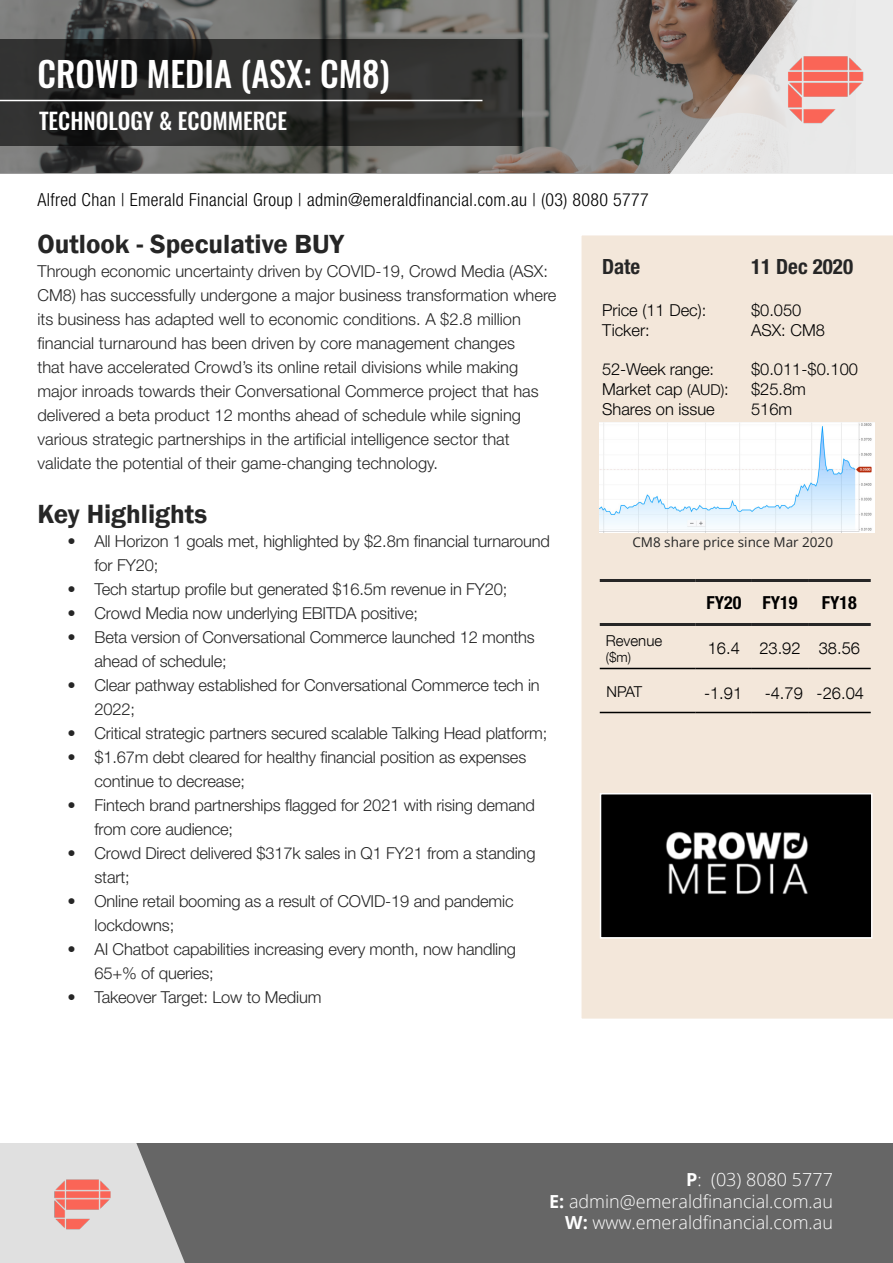
<style>
.page{position:relative;width:893px;height:1263px;background:#fff}
.page>*{position:absolute;margin:0;border:0;box-sizing:border-box;transform-origin:0 0}
.t1{font:500 34.5px "Oswald";color:#fff}
.t2{font:600 27px "Franklin Gothic";color:#262626}
.t3{font:500 22.5px "Oswald";color:#fff}
.t4{font:700 condensed 21px "Helvetica Neue LT Std";color:#262626}
.t5{font:300 condensed 18px "Helvetica Neue LT Std";letter-spacing:.02em;color:#000}
.t6{font:300 18px "Open Sans";color:#fff}
.t7{font:700 condensed 18px "Helvetica Neue LT Std";color:#000}
.t8{font:300 16.5px/24px "Helvetica Neue LT Std";letter-spacing:-.01em;color:#262626}
.t9{font:300 16.5px "Helvetica Neue LT Std";color:#000}
.t10{font:300 16.5px "Helvetica Neue";color:#000}
.t11{font:300 15px "Helvetica Neue";color:#000}
.t12{font:13.5px "Open Sans";color:#262626}
.t13{font:300 13.5px "Helvetica Neue";color:#000}
.s1{font-size:15px}
.s2{font-weight:700}
</style>
<div class="page">
<svg style="left:0;top:0;width:649px;height:174px;background:#73726f"></svg>
<svg style="left:0;top:39px;width:521px;height:106px;background:#2b2c2b"></svg>
<svg style="left:649px;top:0;width:244px;height:174px;background:#91857e"></svg>
<img style="left:743px;top:8px;width:150px;height:164px">
<hr style="left:0;top:100px;width:482px;height:1px;background:#fff">
<div style="left:581px;top:235px;width:312px;height:784px;background:#f3e7da"></div>
<hr style="left:600px;top:668px;width:96px;height:1px;background:#000">
<hr style="left:696px;top:668px;width:56px;height:1px;background:#000">
<hr style="left:752px;top:668px;width:56px;height:1px;background:#000">
<hr style="left:808px;top:668px;width:63px;height:1px;background:#000">
<hr style="left:600px;top:712px;width:96px;height:1px;background:#000">
<hr style="left:696px;top:712px;width:56px;height:1px;background:#000">
<hr style="left:752px;top:712px;width:56px;height:1px;background:#000">
<hr style="left:808px;top:712px;width:63px;height:1px;background:#000">
<hr style="left:600px;top:579px;width:96px;height:3px;background:#262626">
<hr style="left:696px;top:579px;width:56px;height:3px;background:#262626">
<hr style="left:752px;top:579px;width:56px;height:3px;background:#262626">
<hr style="left:808px;top:579px;width:63px;height:3px;background:#262626">
<hr style="left:600px;top:623px;width:96px;height:3px;background:#262626">
<hr style="left:696px;top:623px;width:56px;height:3px;background:#262626">
<hr style="left:752px;top:623px;width:56px;height:3px;background:#262626">
<hr style="left:808px;top:623px;width:63px;height:3px;background:#262626">
<div style="left:0;top:1143px;width:893px;height:120px;background:#666"></div>
<svg style="left:0;top:1143px;width:185px;height:120px;fill:#e0e0e0"></svg>
<img style="left:22px;top:1143px;width:121px;height:120px">
<img style="left:600px;top:423px;width:274px;height:109px">
<div style="left:600px;top:794px;width:272px;height:144px;background:#000"></div>
<div style="left:600px;top:793px;width:272px;height:145px;border:2px solid #fff"></div>
<img style="left:666px;top:831px;width:142px;height:63px">
<p class="t1" style="left:38px;top:55px;width:354px">CROWD MEDIA (ASX: CM8)</p>
<p class="t3" style="left:39px;top:109px;width:250px">TECHNOLOGY &amp; ECOMMERCE</p>
<p class="t5" style="left:38px;top:190px;width:613px">Alfred Chan | Emerald Financial Group | admin@emeraldfinancial.com.au | (03) 8080 5777</p>
<p class="t2" style="left:38px;top:227px;width:308px">Outlook - Speculative BUY</p>
<p class="t8" style="left:38px;top:259px;width:520px">Through economic uncertainty driven by COVID-19, Crowd Media (ASX:<br>CM8) has successfully undergone a major business transformation where its business has adapted well to economic conditions. A $2.8 million financial turnaround has been driven by core management changes<br>that have accelerated Crowd’s its online retail divisions while making major inroads towards their Conversational Commerce project that has delivered a beta product 12 months ahead of schedule while signing various strategic partnerships in the artificial intelligence sector that validate the potential of their game-changing technology.</p>
<p class="t2" style="left:38px;top:497px;width:171px">Key Highlights</p>
<p class="t8" style="left:94px;top:529px;width:457px;text-indent:-27px">• All Horizon 1 goals met, highlighted by $2.8m financial turnaround for FY20;</p>
<p class="t8" style="left:68px;top:577px;width:441px">• Tech startup profile but generated $16.5m revenue in FY20;</p>
<p class="t8" style="left:68px;top:601px;width:352px">• Crowd Media now underlying EBITDA positive;</p>
<p class="t8" style="left:94px;top:625px;width:442px;text-indent:-27px">• Beta version of Conversational Commerce launched 12 months ahead of schedule;</p>
<p class="t8" style="left:94px;top:673px;width:447px;text-indent:-27px">• Clear pathway established for Conversational Commerce tech in<br>2022;</p>
<p class="t8" style="left:68px;top:721px;width:481px">• Critical strategic partners secured scalable Talking Head platform;</p>
<p class="t8" style="left:94px;top:745px;width:433px;text-indent:-27px">• $1.67m debt cleared for healthy financial position as expenses continue to decrease;</p>
<p class="t8" style="left:94px;top:793px;width:442px;text-indent:-27px">• Fintech brand partnerships flagged for 2021 with rising demand from core audience;</p>
<p class="t8" style="left:94px;top:841px;width:442px;text-indent:-27px">• Crowd Direct delivered $317k sales in Q1 FY21 from a standing start;</p>
<p class="t8" style="left:94px;top:889px;width:421px;text-indent:-27px">• Online retail booming as a result of COVID-19 and pandemic lockdowns;</p>
<p class="t8" style="left:94px;top:937px;width:423px;text-indent:-27px">• AI Chatbot capabilities increasing every month, now handling<br>65+% of queries;</p>
<p class="t8" style="left:68px;top:985px;width:255px">• Takeover Target: Low to Medium</p>
<p class="t4" style="left:602px;top:254px;width:40px">Date</p>
<p class="t9" style="left:602px;top:300px;width:106px">Price (11 Dec):</p>
<p class="t9" style="left:602px;top:320px;width:49px">Ticker:</p>
<p class="t9" style="left:602px;top:359px;width:113px">52-Week range:</p>
<p class="t9" style="left:602px;top:379px;width:128px">Market cap <span class="s1">(AUD)</span>:</p>
<p class="t9" style="left:602px;top:399px;width:114px">Shares on issue</p>
<p class="t4" style="left:751px;top:254px;width:104px">11 Dec 2020</p>
<p class="t9" style="left:751px;top:300px;width:52px">$0.050</p>
<p class="t9" style="left:751px;top:320px;width:75px">ASX: CM8</p>
<p class="t9" style="left:751px;top:359px;width:109px">$0.011-$0.100</p>
<p class="t9" style="left:751px;top:379px;width:57px">$25.8m</p>
<p class="t9" style="left:751px;top:399px;width:43px">516m</p>
<p class="t12" style="left:632px;top:533px;width:202px">CM8 share price since Mar 2020</p>
<p class="t11" style="left:606px;top:628px;width:58px">Revenue</p>
<p class="t13" style="left:606px;top:646px;width:27px">($m)</p>
<p class="t7" style="left:706px;top:592px;width:36px">FY20</p>
<p class="t7" style="left:762px;top:592px;width:36px">FY19</p>
<p class="t7" style="left:822px;top:592px;width:36px">FY18</p>
<p class="t10" style="left:708px;top:635px;width:34px">16.4</p>
<p class="t10" style="left:759px;top:635px;width:43px">23.92</p>
<p class="t10" style="left:819px;top:635px;width:43px">38.56</p>
<p class="t11" style="left:606px;top:680px;width:37px">NPAT</p>
<p class="t10" style="left:704px;top:680px;width:40px">-1.91</p>
<p class="t10" style="left:765px;top:680px;width:101px">-4.79 -26.04</p>
<p class="t6" style="left:686px;top:1167px;width:148px"><span class="s2">P</span>: (03) 8080 5777</p>
<p class="t6" style="left:549px;top:1189px;width:285px"><span class="s2">E:</span> admin@emeraldfinancial.com.au</p>
<p class="t6" style="left:565px;top:1210px;width:269px"><span class="s2">W:</span> www.emeraldfinancial.com.au</p>
</div>
